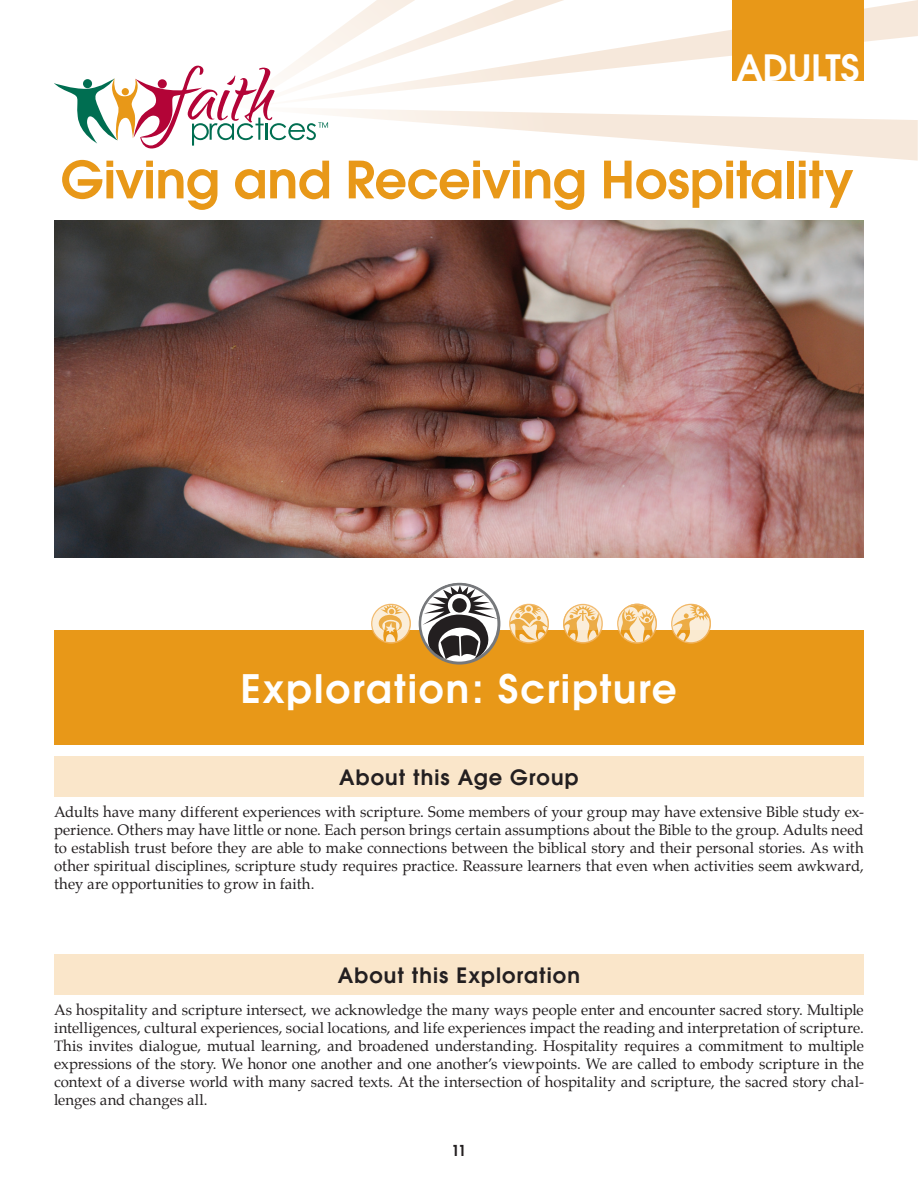
<style>
.page{position:relative;width:918px;height:1188px;background:#fff}
.page>*{position:absolute;margin:0;border:0;box-sizing:border-box;transform-origin:0 0}
.t1{font:600 51px "Avant Garde";letter-spacing:-.005em;color:#e89818}
.t2{font:600 39px "Avant Garde";letter-spacing:.045em;color:#fff}
.t3{font:600 36px "Avant Garde";letter-spacing:-.005em;color:#fff}
.t4{font:600 21px "Avant Garde";letter-spacing:.05em;color:#231f20}
.t5{font:15px/18px "Palatino";letter-spacing:.005em;color:#231f20;text-align:justify}
.t6{font:600 15px "Avant Garde";color:#231f20}
</style>
<div class="page">
<svg style="left:290px;top:0;width:628px;height:161px"></svg>
<div style="left:732px;top:0;width:132px;height:81px;background:#e89818"></div>
<div style="left:54px;top:630px;width:810px;height:115px;background:#e89818"></div>
<svg style="left:371px;top:604px;width:40px;height:40px"></svg>
<svg style="left:509px;top:604px;width:40px;height:40px"></svg>
<svg style="left:617px;top:604px;width:40px;height:40px"></svg>
<svg style="left:671px;top:604px;width:40px;height:40px"></svg>
<svg style="left:563px;top:604px;width:40px;height:40px"></svg>
<svg style="left:419px;top:583px;width:81px;height:82px"></svg>
<svg style="left:54px;top:66px;width:274px;height:82px"></svg>
<img style="left:54px;top:220px;width:810px;height:338px">
<div style="left:54px;top:756px;width:810px;height:40px;background:#fae6ca"></div>
<div style="left:54px;top:954px;width:810px;height:41px;background:#fae6ca"></div>
<p class="t3" style="left:737px;top:44px;width:124px">Adults</p>
<p class="t1" style="left:61px;top:146px;width:794px">Giving and Receiving Hospitality</p>
<p class="t2" style="left:241px;top:664px;width:437px">Exploration: Scripture</p>
<p class="t4" style="left:339px;top:763px;width:241px">About this Age Group</p>
<p class="t5" style="left:54px;top:802px;width:811px">Adults have many different experiences with scripture. Some members of your group may have extensive Bible study ex&shy;perience. Others may have little or none. Each person brings certain assumptions about the Bible to the group. Adults need to establish trust before they are able to make connections between the biblical story and their personal stories. As with other spiritual disciplines, scripture study requires practice. Reassure learners that even when activities seem awkward, they are opportunities to grow in faith.</p>
<p class="t4" style="left:338px;top:961px;width:244px">About this Exploration</p>
<p class="t5" style="left:54px;top:1001px;width:811px">As hospitality and scripture intersect, we acknowledge the many ways people enter and encounter sacred story. Multiple intelligences, cultural experiences, social locations, and life experiences impact the reading and interpretation of scripture.<br>This invites dialogue, mutual learning, and broadened understanding. Hospitality requires a commitment to multiple expressions of the story. We honor one another and one another’s viewpoints. We are called to embody scripture in the context of a diverse world with many sacred texts. At the intersection of hospitality and scripture, the sacred story chal&shy;lenges and changes all.</p>
<p class="t6" style="left:451px;top:1141px;width:17px">11</p>
</div>
